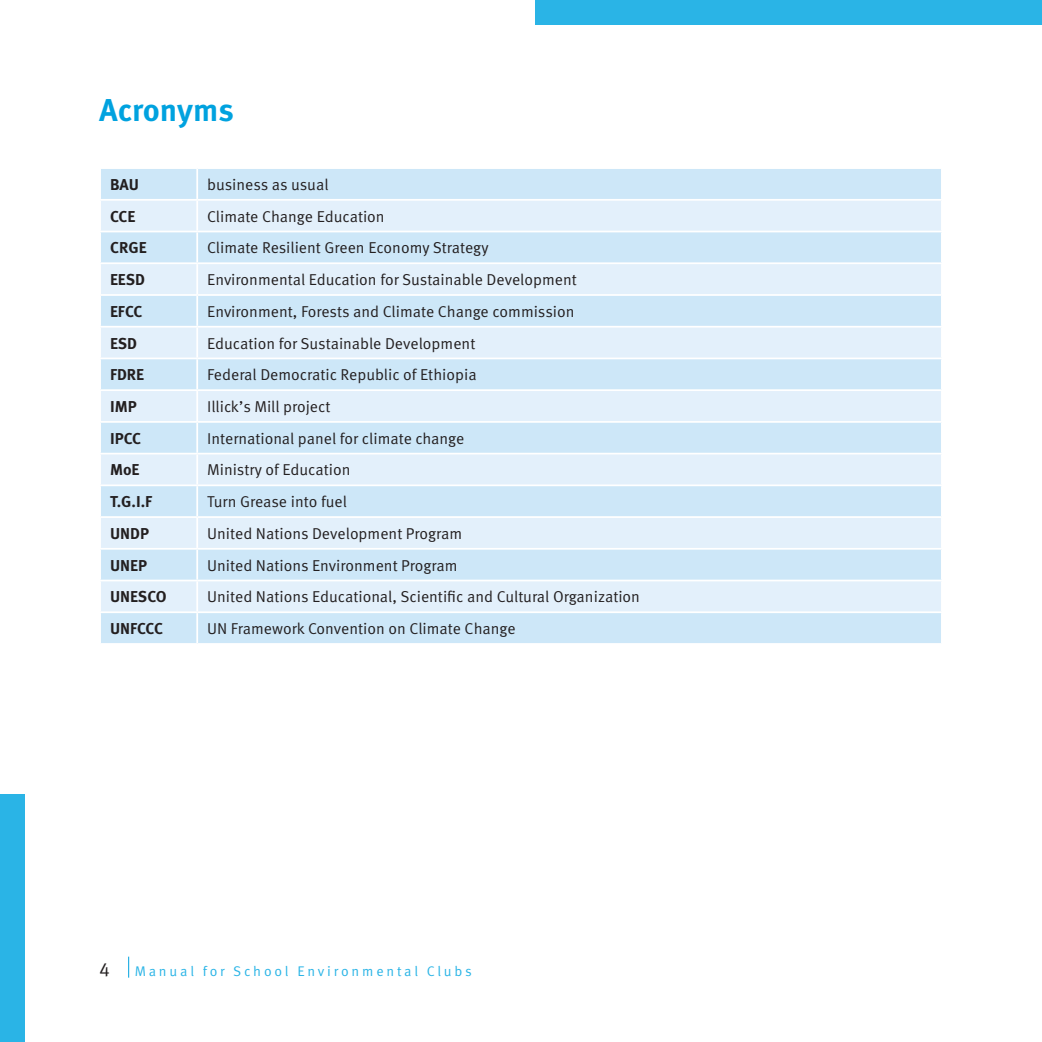
<style>
.page{position:relative;width:1042px;height:1042px;background:#fff}
.page>*{position:absolute;margin:0;border:0;box-sizing:border-box;transform-origin:0 0}
.Heading{font:700 31.5px "Meta Pro";letter-spacing:-.005em;color:#00a2df}
.t1{font:19.25px "Meta Pro";color:#231f20}
.body_text{font:15.75px "Meta Pro";color:#231f20}
.body_text-2{font:700 15.75px "Meta Pro";color:#231f20}
.t2{font:14px "Meta Pro";letter-spacing:.2em;color:#2ab4e6}
</style>
<div class="page">
<div style="left:0;top:794px;width:25px;height:248px;background:#2ab4e6"></div>
<svg style="left:128px;top:956px;width:1px;height:21px"></svg>
<div style="left:536px;top:0;width:506px;height:25px;background:#2ab4e6"></div>
<div style="left:101px;top:169px;width:840px;height:474px;background:#cde7f8"></div>
<svg style="left:101px;top:201px;width:840px;height:410px;background:#d9ebf9"></svg>
<hr style="left:196px;top:169px;width:2px;height:30px;background:#fff">
<hr style="left:99px;top:199px;width:98px;height:2px;background:#fff">
<hr style="left:197px;top:199px;width:746px;height:2px;background:#fff">
<hr style="left:196px;top:201px;width:2px;height:30px;background:#fff">
<hr style="left:99px;top:231px;width:98px;height:1px;background:#fff">
<hr style="left:197px;top:231px;width:746px;height:1px;background:#fff">
<hr style="left:196px;top:232px;width:2px;height:30px;background:#fff">
<hr style="left:99px;top:262px;width:98px;height:2px;background:#fff">
<hr style="left:197px;top:262px;width:746px;height:2px;background:#fff">
<hr style="left:196px;top:264px;width:2px;height:30px;background:#fff">
<hr style="left:99px;top:294px;width:98px;height:2px;background:#fff">
<hr style="left:197px;top:294px;width:746px;height:2px;background:#fff">
<hr style="left:196px;top:296px;width:2px;height:30px;background:#fff">
<hr style="left:99px;top:326px;width:98px;height:2px;background:#fff">
<hr style="left:197px;top:326px;width:746px;height:2px;background:#fff">
<hr style="left:196px;top:328px;width:2px;height:29px;background:#fff">
<hr style="left:99px;top:357px;width:98px;height:2px;background:#fff">
<hr style="left:197px;top:357px;width:746px;height:2px;background:#fff">
<hr style="left:196px;top:359px;width:2px;height:30px;background:#fff">
<hr style="left:99px;top:389px;width:98px;height:2px;background:#fff">
<hr style="left:197px;top:389px;width:746px;height:2px;background:#fff">
<hr style="left:196px;top:391px;width:2px;height:30px;background:#fff">
<hr style="left:99px;top:421px;width:98px;height:2px;background:#fff">
<hr style="left:197px;top:421px;width:746px;height:2px;background:#fff">
<hr style="left:196px;top:423px;width:2px;height:30px;background:#fff">
<hr style="left:99px;top:453px;width:98px;height:1px;background:#fff">
<hr style="left:197px;top:453px;width:746px;height:1px;background:#fff">
<hr style="left:196px;top:454px;width:2px;height:30px;background:#fff">
<hr style="left:99px;top:484px;width:98px;height:2px;background:#fff">
<hr style="left:197px;top:484px;width:746px;height:2px;background:#fff">
<hr style="left:196px;top:486px;width:2px;height:30px;background:#fff">
<hr style="left:99px;top:516px;width:98px;height:2px;background:#fff">
<hr style="left:197px;top:516px;width:746px;height:2px;background:#fff">
<hr style="left:196px;top:518px;width:2px;height:30px;background:#fff">
<hr style="left:99px;top:548px;width:98px;height:2px;background:#fff">
<hr style="left:197px;top:548px;width:746px;height:2px;background:#fff">
<hr style="left:196px;top:550px;width:2px;height:30px;background:#fff">
<hr style="left:99px;top:580px;width:98px;height:1px;background:#fff">
<hr style="left:197px;top:580px;width:746px;height:1px;background:#fff">
<hr style="left:196px;top:581px;width:2px;height:30px;background:#fff">
<hr style="left:99px;top:611px;width:98px;height:2px;background:#fff">
<hr style="left:197px;top:611px;width:746px;height:2px;background:#fff">
<hr style="left:196px;top:613px;width:2px;height:30px;background:#fff">
<p class="Heading" style="left:99px;top:90px;width:136px">Acronyms</p>
<p class="body_text-2" style="left:110px;top:174px;width:30px">BAU</p>
<p class="body_text" style="left:207px;top:174px;width:123px">business as usual</p>
<p class="body_text-2" style="left:110px;top:206px;width:27px">CCE</p>
<p class="body_text" style="left:207px;top:206px;width:179px">Climate Change Education</p>
<p class="body_text-2" style="left:110px;top:238px;width:38px">CRGE</p>
<p class="body_text" style="left:207px;top:238px;width:283px">Climate Resilient Green Economy Strategy</p>
<p class="body_text-2" style="left:110px;top:270px;width:36px">EESD</p>
<p class="body_text" style="left:207px;top:270px;width:371px">Environmental Education for Sustainable Development</p>
<p class="body_text-2" style="left:110px;top:301px;width:34px">EFCC</p>
<p class="body_text" style="left:207px;top:301px;width:369px">Environment, Forests and Climate Change commission</p>
<p class="body_text-2" style="left:110px;top:333px;width:29px">ESD</p>
<p class="body_text" style="left:207px;top:333px;width:270px">Education for Sustainable Development</p>
<p class="body_text-2" style="left:110px;top:365px;width:36px">FDRE</p>
<p class="body_text" style="left:207px;top:365px;width:271px">Federal Democratic Republic of Ethiopia</p>
<p class="body_text-2" style="left:110px;top:396px;width:28px">IMP</p>
<p class="body_text" style="left:207px;top:396px;width:125px">Illick’s Mill project</p>
<p class="body_text-2" style="left:110px;top:428px;width:33px">IPCC</p>
<p class="body_text" style="left:207px;top:428px;width:259px">International panel for climate change</p>
<p class="body_text-2" style="left:110px;top:460px;width:31px">MoE</p>
<p class="body_text" style="left:207px;top:460px;width:145px">Ministry of Education</p>
<p class="body_text-2" style="left:110px;top:492px;width:44px">T.G.I.F</p>
<p class="body_text" style="left:207px;top:492px;width:141px">Turn Grease into fuel</p>
<p class="body_text-2" style="left:110px;top:523px;width:41px">UNDP</p>
<p class="body_text" style="left:207px;top:523px;width:257px">United Nations Development Program</p>
<p class="body_text-2" style="left:110px;top:555px;width:39px">UNEP</p>
<p class="body_text" style="left:207px;top:555px;width:252px">United Nations Environment Program</p>
<p class="body_text-2" style="left:110px;top:587px;width:58px">UNESCO</p>
<p class="body_text" style="left:207px;top:587px;width:434px">United Nations Educational, Scientific and Cultural Organization</p>
<p class="body_text-2" style="left:110px;top:618px;width:55px">UNFCCC</p>
<p class="body_text" style="left:207px;top:618px;width:310px">UN Framework Convention on Climate Change</p>
<p class="t1" style="left:99px;top:957px;width:12px">4</p>
<p class="t2" style="left:135px;top:962px;width:339px">Manual for School Environmental Clubs</p>
</div>
